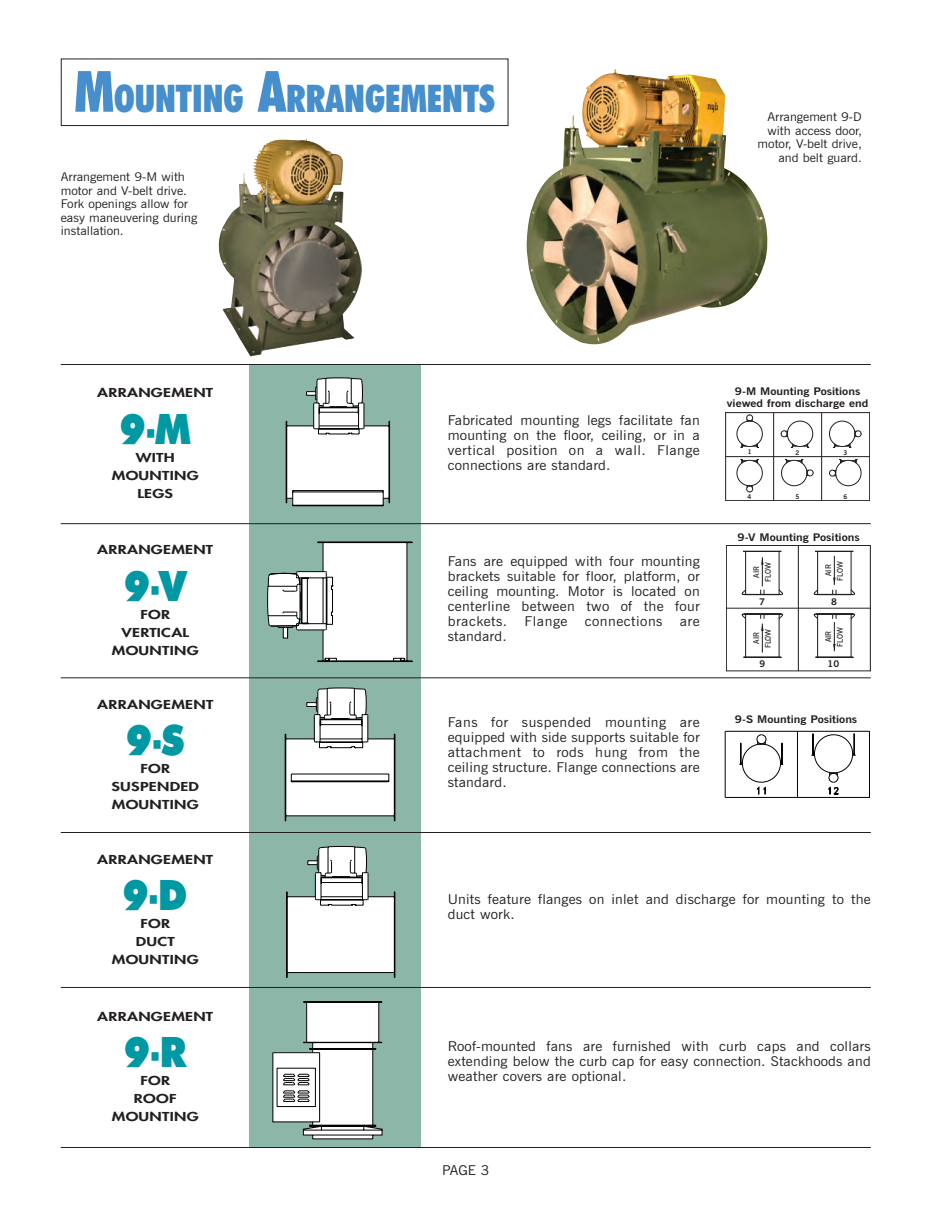
<style>
.page{position:relative;width:945px;height:1215px;background:#fff}
.page>*{position:absolute;margin:0;border:0;box-sizing:border-box;transform-origin:0 0}
.t1{font:900 42px "Futura BT";color:#0098a2;scale:.9 1}
.t2{font:900 condensed 38.25px "Futura BT";color:#468fcc;scale:.95 1}
.t3{font:13.5px/15px "News Gothic BT";letter-spacing:.01em;color:#231f20;text-align:justify;scale:1.07 1}
.t4{font:13.5px "News Gothic BT";letter-spacing:.035em;color:#231f20;scale:1.07 1}
.t5{font:13.5px "News Gothic BT";letter-spacing:.01em;color:#231f20;scale:1.06 1}
.t6{font:12px/13.5px "News Gothic BT";color:#231f20;text-align:right;scale:1.07 1}
.t7{font:800 12px/18px "Futura";letter-spacing:.015em;color:#231f20;text-align:center;scale:1.35 1}
.t8{font:700 10.5px/12px "News Gothic BT";color:#231f20;text-align:center;scale:1.15 1}
.t9{font:700 9.15px "News Gothic BT";color:#231f20;scale:1.05 1}
.t10{font:600 7.8px/11.9px "News Gothic BT";color:#231f20;text-align:center;scale:.95 1}
.t11{font:700 6.45px "News Gothic BT";color:#231f20}
.s1{font-size:57px}
</style>
<div class="page">
<img style="left:526px;top:69px;width:242px;height:276px">
<div style="left:61px;top:58px;width:447px;height:68px;border:1px solid #231f20"></div>
<div style="left:250px;top:364px;width:171px;height:784px;background:#8cb6a7"></div>
<hr style="left:61px;top:364px;width:810px;height:1px;background:#231f20">
<hr style="left:61px;top:523px;width:810px;height:1px;background:#231f20">
<hr style="left:61px;top:677px;width:810px;height:1px;background:#231f20">
<hr style="left:61px;top:832px;width:810px;height:1px;background:#231f20">
<hr style="left:61px;top:987px;width:810px;height:1px;background:#231f20">
<hr style="left:61px;top:1147px;width:810px;height:1px;background:#231f20">
<hr style="left:395px;top:892px;width:1px;height:85px;background:#020202">
<hr style="left:286px;top:892px;width:1px;height:85px;background:#020202">
<svg style="left:287px;top:846px;width:108px;height:132px"></svg>
<svg style="left:286px;top:377px;width:104px;height:130px"></svg>
<svg style="left:272px;top:1001px;width:111px;height:139px"></svg>
<hr style="left:395px;top:734px;width:1px;height:87px;background:#020202">
<svg style="left:285px;top:687px;width:110px;height:135px"></svg>
<svg style="left:267px;top:542px;width:146px;height:120px"></svg>
<hr style="left:726px;top:500px;width:144px;height:1px;background:#231f20">
<hr style="left:726px;top:412px;width:144px;height:1px;background:#231f20">
<hr style="left:773px;top:413px;width:1px;height:88px;background:#231f20">
<hr style="left:821px;top:413px;width:1px;height:88px;background:#231f20">
<hr style="left:726px;top:456px;width:144px;height:1px;background:#231f20">
<hr style="left:869px;top:413px;width:1px;height:88px;background:#231f20">
<div style="left:737px;top:421px;width:26px;height:26px;border:1px solid #231f20;border-radius:50%"></div>
<svg style="left:746px;top:415px;width:7px;height:7px"></svg>
<div style="left:787px;top:421px;width:26px;height:26px;border:1px solid #231f20;border-radius:50%"></div>
<svg style="left:781px;top:430px;width:7px;height:7px"></svg>
<div style="left:829px;top:421px;width:26px;height:26px;border:1px solid #231f20;border-radius:50%"></div>
<svg style="left:855px;top:430px;width:6px;height:7px"></svg>
<div style="left:737px;top:460px;width:26px;height:26px;border:1px solid #231f20;border-radius:50%"></div>
<svg style="left:746px;top:485px;width:7px;height:7px"></svg>
<div style="left:781px;top:460px;width:26px;height:26px;border:1px solid #231f20;border-radius:50%"></div>
<svg style="left:807px;top:470px;width:7px;height:6px"></svg>
<div style="left:835px;top:460px;width:26px;height:26px;border:1px solid #231f20;border-radius:50%"></div>
<svg style="left:829px;top:470px;width:7px;height:7px"></svg>
<svg style="left:753px;top:459px;width:6px;height:4px"></svg>
<svg style="left:740px;top:459px;width:7px;height:4px"></svg>
<svg style="left:785px;top:459px;width:6px;height:4px"></svg>
<svg style="left:839px;top:459px;width:6px;height:4px"></svg>
<svg style="left:797px;top:459px;width:7px;height:4px"></svg>
<svg style="left:851px;top:459px;width:7px;height:4px"></svg>
<svg style="left:753px;top:444px;width:6px;height:4px"></svg>
<svg style="left:803px;top:444px;width:6px;height:4px"></svg>
<svg style="left:845px;top:444px;width:6px;height:4px"></svg>
<svg style="left:740px;top:444px;width:7px;height:4px"></svg>
<svg style="left:791px;top:444px;width:6px;height:4px"></svg>
<svg style="left:833px;top:444px;width:6px;height:4px"></svg>
<hr style="left:725px;top:413px;width:1px;height:88px;background:#231f20">
<svg style="left:724px;top:730px;width:146px;height:68px"></svg>
<hr style="left:779px;top:551px;width:1px;height:44px;background:#231f20">
<hr style="left:745px;top:551px;width:1px;height:44px;background:#231f20">
<hr style="left:817px;top:551px;width:1px;height:44px;background:#231f20">
<hr style="left:851px;top:551px;width:1px;height:44px;background:#231f20">
<svg style="left:760px;top:615px;width:5px;height:3px"></svg>
<hr style="left:779px;top:614px;width:1px;height:43px;background:#231f20">
<hr style="left:745px;top:614px;width:1px;height:43px;background:#231f20">
<hr style="left:851px;top:614px;width:1px;height:43px;background:#231f20">
<hr style="left:817px;top:614px;width:1px;height:43px;background:#231f20">
<hr style="left:726px;top:671px;width:144px;height:1px;background:#231f20">
<hr style="left:726px;top:545px;width:144px;height:1px;background:#231f20">
<hr style="left:726px;top:545px;width:1px;height:126px;background:#231f20">
<hr style="left:798px;top:545px;width:1px;height:126px;background:#231f20">
<hr style="left:726px;top:608px;width:144px;height:1px;background:#231f20">
<div style="left:815px;top:614px;width:38px;height:1px;border:1px solid #231f20"></div>
<div style="left:815px;top:657px;width:38px;height:1px;border:1px solid #231f20"></div>
<svg style="left:851px;top:614px;width:4px;height:5px"></svg>
<svg style="left:814px;top:614px;width:4px;height:5px"></svg>
<div style="left:743px;top:614px;width:38px;height:1px;border:1px solid #231f20"></div>
<div style="left:743px;top:657px;width:38px;height:1px;border:1px solid #231f20"></div>
<svg style="left:779px;top:614px;width:4px;height:5px"></svg>
<svg style="left:742px;top:614px;width:4px;height:5px"></svg>
<div style="left:815px;top:594px;width:38px;height:1px;border:1px solid #231f20"></div>
<div style="left:815px;top:551px;width:38px;height:1px;border:1px solid #231f20"></div>
<svg style="left:814px;top:589px;width:4px;height:6px"></svg>
<svg style="left:851px;top:589px;width:4px;height:6px"></svg>
<svg style="left:779px;top:589px;width:4px;height:6px"></svg>
<svg style="left:742px;top:589px;width:4px;height:6px"></svg>
<div style="left:743px;top:551px;width:38px;height:1px;border:1px solid #231f20"></div>
<div style="left:743px;top:594px;width:38px;height:1px;border:1px solid #231f20"></div>
<hr style="left:870px;top:545px;width:1px;height:126px;background:#231f20">
<svg style="left:761px;top:624px;width:3px;height:28px"></svg>
<svg style="left:832px;top:614px;width:5px;height:37px"></svg>
<svg style="left:832px;top:556px;width:5px;height:38px"></svg>
<svg style="left:760px;top:558px;width:5px;height:36px"></svg>
<img style="left:219px;top:139px;width:143px;height:218px">
<h2 class="t2" style="left:74px;top:82px;width:444px"><span class="s1">M</span>OUNTING <span class="s1">A</span>RRANGEMENTS</h2>
<p class="t6" style="left:61px;top:171px;width:129px;text-align:left">Arrangement 9-M with motor and V-belt drive.<br>Fork openings allow for easy maneuvering during installation.</p>
<p class="t6" style="left:758px;top:111px;width:99px">Arrangement 9-D with access door, motor, V-belt drive, and belt guard.</p>
<p class="t7" style="left:97px;top:385px;width:87px">ARRANGEMENT</p>
<h1 class="t1" style="left:120px;top:412px;width:80px">9-M</h1>
<p class="t7" style="left:112px;top:449px;width:66px">WITH<br>MOUNTING<br>LEGS</p>
<p class="t7" style="left:97px;top:541px;width:87px">ARRANGEMENT</p>
<h1 class="t1" style="left:124px;top:569px;width:71px">9-V</h1>
<p class="t7" style="left:112px;top:606px;width:66px">FOR<br>VERTICAL<br>MOUNTING</p>
<p class="t7" style="left:97px;top:696px;width:87px">ARRANGEMENT</p>
<h1 class="t1" style="left:126px;top:723px;width:66px">9-S</h1>
<p class="t7" style="left:112px;top:761px;width:66px">FOR<br>SUSPENDED<br>MOUNTING</p>
<p class="t3" style="left:448px;top:414px;width:237px">Fabricated mounting legs facilitate fan mounting on the floor, ceiling, or in a vertical position on a wall. Flange connections are standard.</p>
<p class="t3" style="left:448px;top:555px;width:237px">Fans are equipped with four mounting brackets suitable for floor, platform, or ceiling mounting. Motor is located on centerline between two of the four brackets.</p>
<p class="t3" style="left:525px;top:615px;width:42px">Flange</p>
<p class="t4" style="left:585px;top:617px;width:74px">connections</p>
<p class="t3" style="left:680px;top:615px;width:20px">are</p>
<p class="t3" style="left:448px;top:630px;width:57px">standard.</p>
<p class="t3" style="left:448px;top:716px;width:237px">Fans for suspended mounting are equipped with side supports suitable for attachment to rods hung from the ceiling structure. Flange connections are standard.</p>
<p class="t8" style="left:727px;top:386px;width:124px">9-M Mounting Positions viewed from discharge end</p>
<p class="t11" style="left:748px;top:450px;width:5px">1</p>
<p class="t11" style="left:796px;top:450px;width:5px">2</p>
<p class="t11" style="left:844px;top:450px;width:5px">3</p>
<p class="t11" style="left:747px;top:494px;width:5px">4</p>
<p class="t11" style="left:796px;top:494px;width:5px">5</p>
<p class="t11" style="left:843px;top:494px;width:5px">6</p>
<p class="t8" style="left:737px;top:532px;width:108px">9-V Mounting Positions</p>
<p class="t10" style="left:763px;top:582px;width:22px;rotate:-90deg">FLOW</p>
<p class="t10" style="left:751px;top:578px;width:14px;rotate:-90deg">AIR</p>
<p class="t10" style="left:835px;top:581px;width:22px;rotate:-90deg">FLOW</p>
<p class="t10" style="left:823px;top:576px;width:14px;rotate:-90deg">AIR</p>
<p class="t9" style="left:759px;top:598px;width:7px">7</p>
<p class="t9" style="left:831px;top:598px;width:7px">8</p>
<p class="t10" style="left:751px;top:648px;width:22px;rotate:-90deg">AIR<br>FLOW</p>
<p class="t10" style="left:835px;top:647px;width:22px;rotate:-90deg">FLOW</p>
<p class="t10" style="left:823px;top:642px;width:14px;rotate:-90deg">AIR</p>
<p class="t9" style="left:759px;top:661px;width:7px">9</p>
<p class="t9" style="left:828px;top:661px;width:13px">10</p>
<p class="t8" style="left:735px;top:715px;width:108px">9-S Mounting Positions</p>
<p class="t7" style="left:97px;top:851px;width:87px">ARRANGEMENT</p>
<h1 class="t1" style="left:123px;top:878px;width:74px">9-D</h1>
<p class="t7" style="left:112px;top:916px;width:66px">FOR<br>DUCT<br>MOUNTING</p>
<p class="t7" style="left:97px;top:1008px;width:87px">ARRANGEMENT</p>
<h1 class="t1" style="left:124px;top:1035px;width:71px">9-R</h1>
<p class="t7" style="left:112px;top:1073px;width:66px">FOR<br>ROOF<br>MOUNTING</p>
<p class="t3" style="left:448px;top:893px;width:397px">Units feature flanges on inlet and discharge for mounting to the duct work.</p>
<p class="t3" style="left:448px;top:1040px;width:397px">Roof-mounted fans are furnished with curb caps and collars extending below the curb cap for easy connection. Stackhoods and weather covers are optional.</p>
<p class="t5" style="left:442px;top:1165px;width:46px">PAGE 3</p>
</div>
